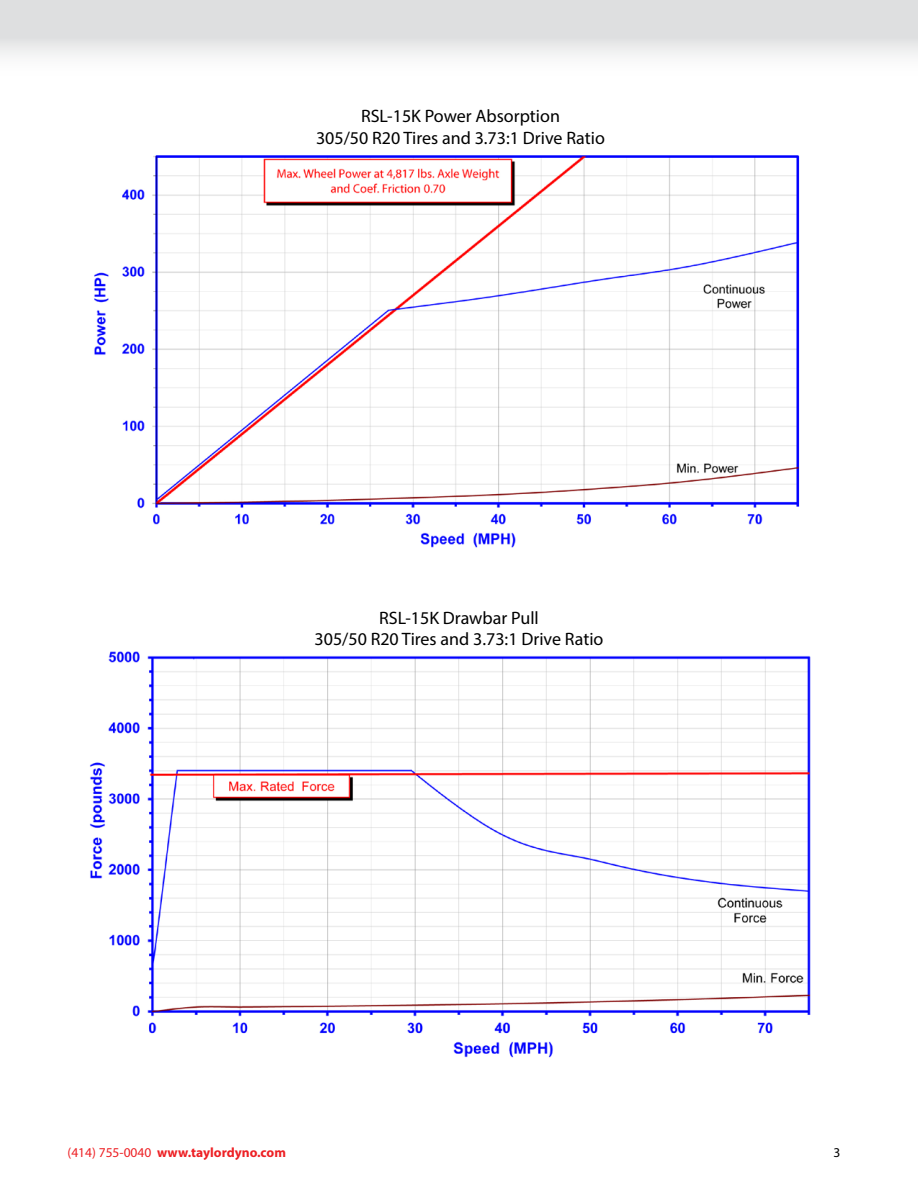
<style>
.page{position:relative;width:918px;height:1188px;background:#fff}
.page>*{position:absolute;margin:0;border:0;box-sizing:border-box;transform-origin:0 0}
.t1{font:18px "Myriad Pro";color:#000}
.t2{font:700 13.5px "Myriad Pro";color:#ed2024}
.t3{font:13.5px "Myriad Pro";color:#000}
.s1{font-weight:400}
</style>
<div class="page">
<img style="left:94px;top:155px;width:706px;height:393px">
<div style="left:0;top:0;width:918px;height:78px;background:linear-gradient(to bottom,#d4d5d7,#fdfdfd)"></div>
<img style="left:90px;top:651px;width:721px;height:407px">
<div style="left:244px;top:646px;width:421px;height:8px;background:#fff"></div>
<p class="t1" style="left:361px;top:105px;width:200px">RSL-15K Power Absorption</p>
<p class="t1" style="left:316px;top:127px;width:290px">305/50 R20 Tires and 3.73:1 Drive Ratio</p>
<p class="t1" style="left:379px;top:606px;width:161px">RSL-15K Drawbar Pull</p>
<p class="t1" style="left:315px;top:628px;width:290px">305/50 R20 Tires and 3.73:1 Drive Ratio</p>
<p class="t2" style="left:68px;top:1143px;width:220px"><span class="s1">(414) 755-0040</span> www.taylordyno.com</p>
<p class="t3" style="left:834px;top:1144px;width:8px">3</p>
</div>
